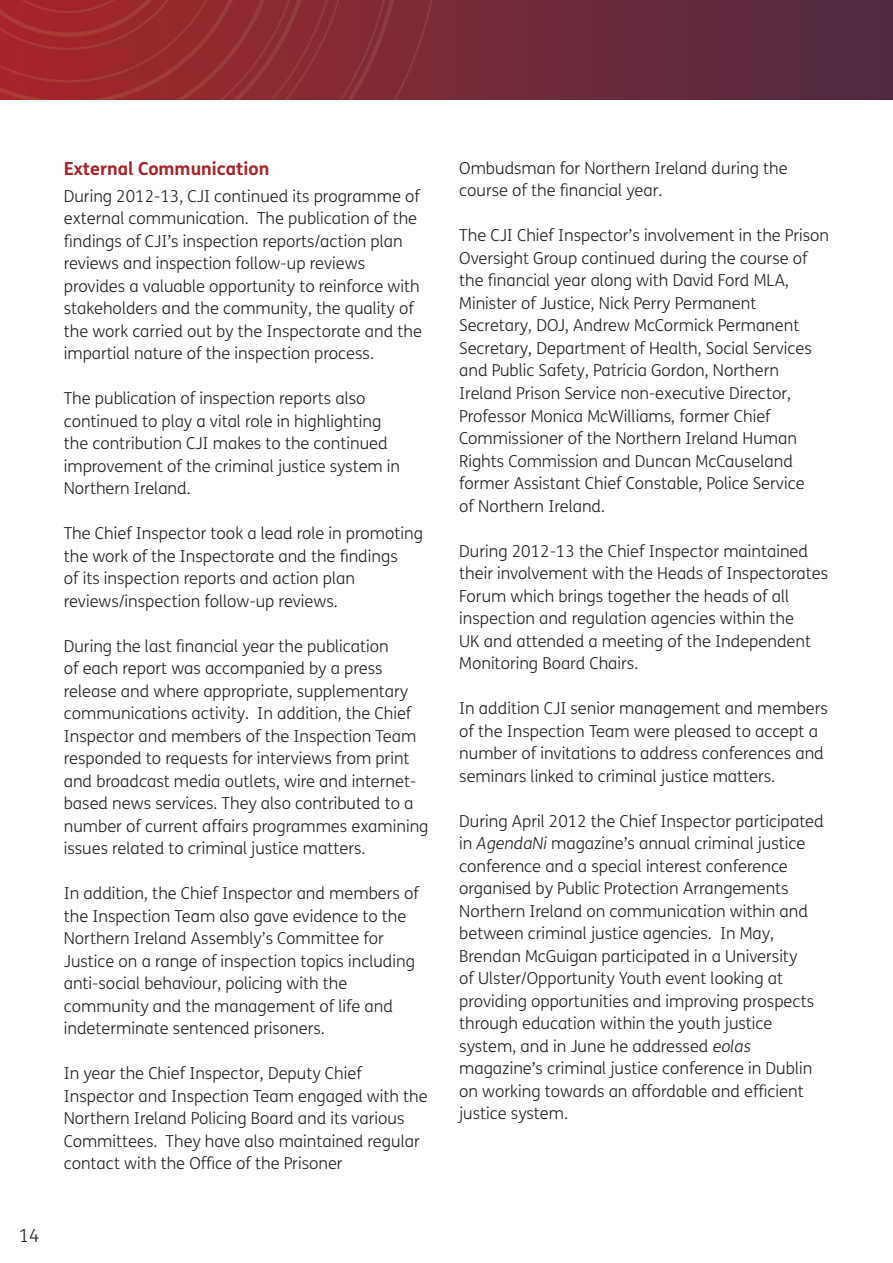
<style>
.page{position:relative;width:893px;height:1263px;background:#fff}
.page>*{position:absolute;margin:0;border:0;box-sizing:border-box;transform-origin:0 0}
.t1{font:700 18px "FS Me";color:#a72428}
.t2{font:300 18px "FS Me";color:#231f20}
.t3{font:300 16.5px/22.5px "FS Me";color:#231f20}
.s1{font-style:italic}
</style>
<div class="page">
<svg style="left:440px;top:0;width:453px;height:99px;background:#642a3d"></svg>
<img style="left:0;top:0;width:440px;height:100px">
<p class="t2" style="left:19px;top:1228px;width:22px">14</p>
<p class="t1" style="left:64px;top:162px;width:207px">External Communication</p>
<p class="t3" style="left:64px;top:187px;width:360px">During 2012-13, CJI continued its programme of external communication. The publication of the findings of CJI’s inspection reports/action plan reviews and inspection follow-up reviews provides a valuable opportunity to reinforce with stakeholders and the community, the quality of the work carried out by the Inspectorate and the impartial nature of the inspection process.</p>
<p class="t3" style="left:64px;top:389px;width:338px">The publication of inspection reports also continued to play a vital role in highlighting the contribution CJI makes to the continued improvement of the criminal justice system in Northern Ireland.</p>
<p class="t3" style="left:64px;top:524px;width:361px">The Chief Inspector took a lead role in promoting the work of the Inspectorate and the findings<br>of its inspection reports and action plan reviews/inspection follow-up reviews.</p>
<p class="t3" style="left:64px;top:637px;width:366px">During the last financial year the publication<br>of each report was accompanied by a press release and where appropriate, supplementary communications activity. In addition, the Chief Inspector and members of the Inspection Team responded to requests for interviews from print and broadcast media outlets, wire and internet&shy;based news services. They also contributed to a number of current affairs programmes examining issues related to criminal justice matters.</p>
<p class="t3" style="left:64px;top:884px;width:357px">In addition, the Chief Inspector and members of the Inspection Team also gave evidence to the Northern Ireland Assembly’s Committee for Justice on a range of inspection topics including anti-social behaviour, policing with the community and the management of life and indeterminate sentenced prisoners.</p>
<p class="t3" style="left:64px;top:1064px;width:366px">In year the Chief Inspector, Deputy Chief Inspector and Inspection Team engaged with the Northern Ireland Policing Board and its various Committees. They have also maintained regular contact with the Office of the Prisoner</p>
<p class="t3" style="left:459px;top:159px;width:330px">Ombudsman for Northern Ireland during the course of the financial year.</p>
<p class="t3" style="left:459px;top:226px;width:371px">The CJI Chief Inspector’s involvement in the Prison Oversight Group continued during the course of the financial year along with David Ford MLA, Minister of Justice, Nick Perry Permanent Secretary, DOJ, Andrew McCormick Permanent Secretary, Department of Health, Social Services and Public Safety, Patricia Gordon, Northern Ireland Prison Service non-executive Director, Professor Monica McWilliams, former Chief Commissioner of the Northern Ireland Human Rights Commission and Duncan McCauseland former Assistant Chief Constable, Police Service<br>of Northern Ireland.</p>
<p class="t3" style="left:459px;top:541px;width:370px">During 2012-13 the Chief Inspector maintained their involvement with the Heads of Inspectorates Forum which brings together the heads of all inspection and regulation agencies within the<br>UK and attended a meeting of the Independent Monitoring Board Chairs.</p>
<p class="t3" style="left:459px;top:699px;width:370px">In addition CJI senior management and members of the Inspection Team were pleased to accept a number of invitations to address conferences and seminars linked to criminal justice matters.</p>
<p class="t3" style="left:459px;top:811px;width:366px">During April 2012 the Chief Inspector participated in <span class="s1">AgendaNi</span> magazine’s annual criminal justice conference and a special interest conference organised by Public Protection Arrangements Northern Ireland on communication within and between criminal justice agencies. In May, Brendan McGuigan participated in a University<br>of Ulster/Opportunity Youth event looking at providing opportunities and improving prospects through education within the youth justice system, and in June he addressed <span class="s1">eolas </span>magazine’s criminal justice conference in Dublin on working towards an affordable and efficient justice system.</p>
</div>
